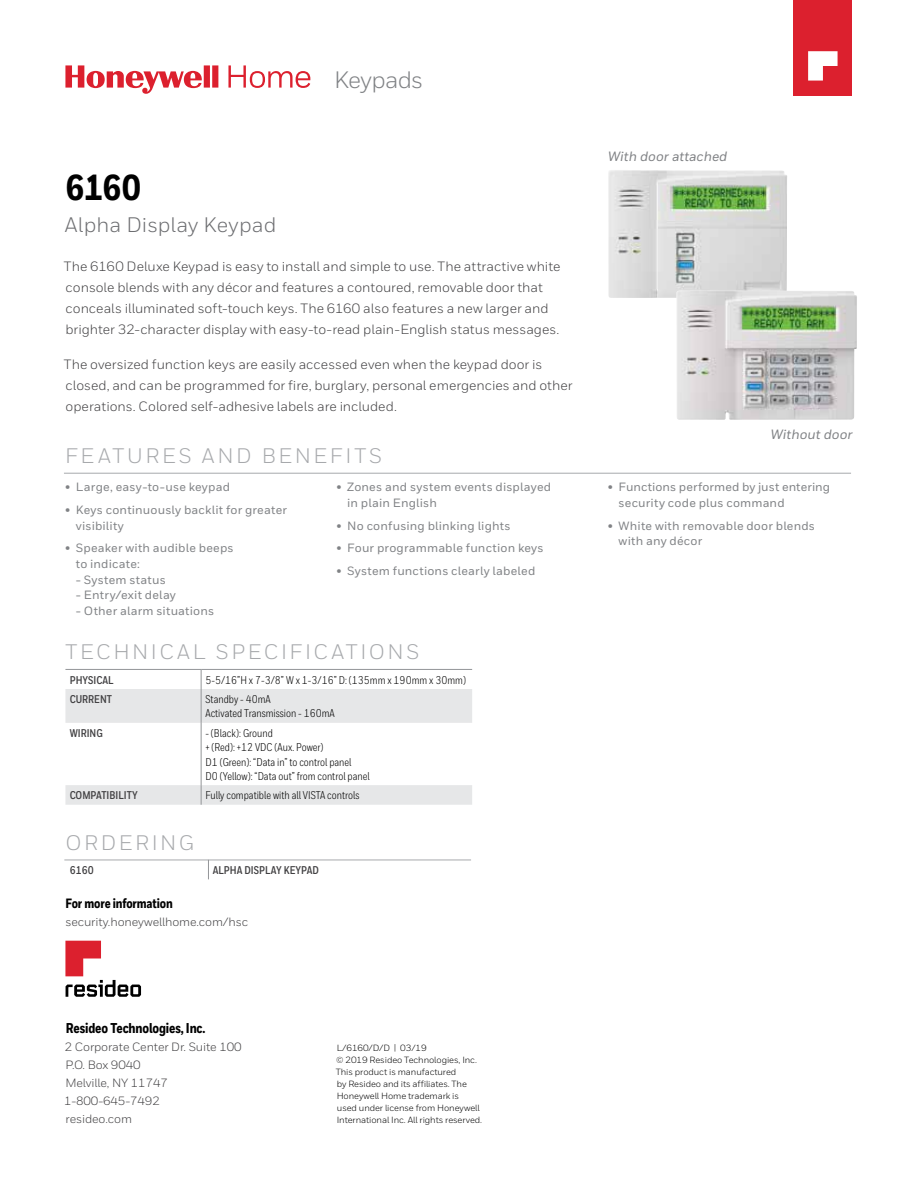
<style>
.page{position:relative;width:918px;height:1188px;background:#fff}
.page>*{position:absolute;margin:0;border:0;box-sizing:border-box;transform-origin:0 0}
.t1{font:800 36px "Honeywell Cond";color:#000}
.t2{font:23.7px "Honeywell Sans";letter-spacing:-.03em;color:#808285}
.t3{font:21px "Honeywell Sans";letter-spacing:.125em;color:#a7a9ac}
.t4{font:21px "Honeywell Sans";color:#6d6e71}
.t5{font:800 14.25px "Honeywell Cond";letter-spacing:-.01em;color:#000}
.t6{font:13.5px/21px "Honeywell Sans";color:#414042}
.t7{font:italic 500 13.5px "Honeywell Sans";color:#808285}
.t8{font:800 13.5px "Honeywell Cond";letter-spacing:-.01em;color:#000}
.t9{font:500 12px/15.8px "Honeywell Sans";letter-spacing:.015em;color:#808285}
.t10{font:12px/18px "Honeywell Sans";letter-spacing:-.01em;color:#414042}
.t11{font:11.25px/14.2px "Honeywell Cond";color:#000}
.t12{font:700 11.25px "Honeywell Cond";color:#414042}
.t13{font:9px/12px "Honeywell Sans";letter-spacing:-.01em;color:#000}
</style>
<div class="page">
<svg style="left:65px;top:65px;width:245px;height:29px"></svg>
<hr style="left:64px;top:473px;width:787px;height:1px;background:#a7a9ac">
<div style="left:793px;top:0;width:59px;height:95px;background:#dc202e"></div>
<svg style="left:808px;top:51px;width:30px;height:30px"></svg>
<img style="left:608px;top:170px;width:179px;height:128px">
<img style="left:676px;top:290px;width:181px;height:130px">
<hr style="left:64px;top:860px;width:407px;height:1px;background:#a7a9ac">
<svg style="left:208px;top:860px;width:1px;height:19px"></svg>
<svg style="left:65px;top:941px;width:76px;height:56px"></svg>
<svg style="left:65px;top:689px;width:407px;height:116px"></svg>
<svg style="left:201px;top:670px;width:1px;height:19px"></svg>
<hr style="left:201px;top:689px;width:1px;height:34px;background:#939598">
<hr style="left:201px;top:723px;width:1px;height:62px;background:#939598">
<svg style="left:201px;top:785px;width:1px;height:20px"></svg>
<hr style="left:65px;top:669px;width:136px;height:1px;background:#939598">
<hr style="left:201px;top:669px;width:271px;height:1px;background:#939598">
<h2 class="t2" style="left:334px;top:65px;width:91px">Keypads</h2>
<h1 class="t1" style="left:65px;top:166px;width:77px">6160</h1>
<h3 class="t4" style="left:65px;top:213px;width:213px">Alpha Display Keypad</h3>
<p class="t6" style="left:64px;top:256px;width:498px">The 6160 Deluxe Keypad is easy to install and simple to use. The attractive white console blends with any décor and features a contoured, removable door that conceals illuminated soft-touch keys. The 6160 also features a new larger and brighter 32-character display with easy-to-read plain-English status messages.</p>
<p class="t6" style="left:64px;top:354px;width:510px">The oversized function keys are easily accessed even when the keypad door is closed, and can be programmed for fire, burglary, personal emergencies and other operations. Colored self-adhesive labels are included.</p>
<h3 class="t3" style="left:65px;top:443px;width:319px">FEATURES AND BENEFITS</h3>
<p class="t9" style="left:65px;top:480px;width:167px">• Large, easy-to-use keypad</p>
<p class="t9" style="left:76px;top:502px;width:213px;text-indent:-11px">• Keys continuously backlit for greater visibility</p>
<p class="t9" style="left:76px;top:540px;width:159px;text-indent:-11px">• Speaker with audible beeps to indicate:</p>
<p class="t9" style="left:76px;top:572px;width:91px">- System status</p>
<p class="t9" style="left:76px;top:588px;width:102px">- Entry/exit delay</p>
<p class="t9" style="left:76px;top:603px;width:140px">- Other alarm situations</p>
<p class="t9" style="left:347px;top:480px;width:206px;text-indent:-11px">• Zones and system events displayed in plain English</p>
<p class="t9" style="left:336px;top:518px;width:176px">• No confusing blinking lights</p>
<p class="t9" style="left:336px;top:540px;width:209px">• Four programmable function keys</p>
<p class="t9" style="left:336px;top:563px;width:201px">• System functions clearly labeled</p>
<h3 class="t3" style="left:65px;top:639px;width:356px">TECHNICAL SPECIFICATIONS</h3>
<p class="t12" style="left:70px;top:673px;width:45px">PHYSICAL</p>
<p class="t11" style="left:205px;top:673px;width:262px">5-5/16”H x 7-3/8” W x 1-3/16” D: (135mm x 190mm x 30mm)</p>
<p class="t12" style="left:70px;top:692px;width:44px">CURRENT</p>
<p class="t11" style="left:205px;top:692px;width:131px">Standby - 40mA<br>Activated Transmission - 160mA</p>
<p class="t12" style="left:70px;top:726px;width:34px">WIRING</p>
<p class="t11" style="left:205px;top:726px;width:166px">- (Black): Ground<br>+ (Red): +12 VDC (Aux. Power)<br>D1 (Green): “Data in” to control panel<br>D0 (Yellow): “Data out” from control panel</p>
<p class="t12" style="left:70px;top:789px;width:69px">COMPATIBILITY</p>
<p class="t11" style="left:205px;top:788px;width:155px">Fully compatible with all VISTA controls</p>
<h3 class="t3" style="left:65px;top:830px;width:130px">ORDERING</h3>
<p class="t12" style="left:70px;top:863px;width:26px">6160</p>
<p class="t12" style="left:213px;top:863px;width:108px">ALPHA DISPLAY KEYPAD</p>
<p class="t8" style="left:65px;top:895px;width:109px">For more information</p>
<p class="t10" style="left:65px;top:913px;width:184px">security.honeywellhome.com/hsc</p>
<p class="t7" style="left:608px;top:148px;width:121px">With door attached</p>
<p class="t7" style="left:771px;top:426px;width:83px">Without door</p>
<p class="t9" style="left:619px;top:480px;width:213px;text-indent:-11px">• Functions performed by just entering security code plus command</p>
<p class="t9" style="left:619px;top:518px;width:198px;text-indent:-11px">• White with removable door blends with any décor</p>
<p class="t5" style="left:66px;top:1019px;width:141px">Resideo Technologies, Inc.</p>
<p class="t10" style="left:64px;top:1037px;width:179px">2 Corporate Center Dr. Suite 100<br>P.O. Box 9040<br>Melville, NY 11747<br>1-800-645-7492<br>resideo.com</p>
<p class="t13" style="left:336px;top:1041px;width:148px">L/6160/D/D | 03/19<br>© 2019 Resideo Technologies, Inc.<br>This product is manufactured<br>by Resideo and its affiliates. The<br>Honeywell Home trademark is<br>used under license from Honeywell<br>International Inc. All rights reserved.</p>
</div>
